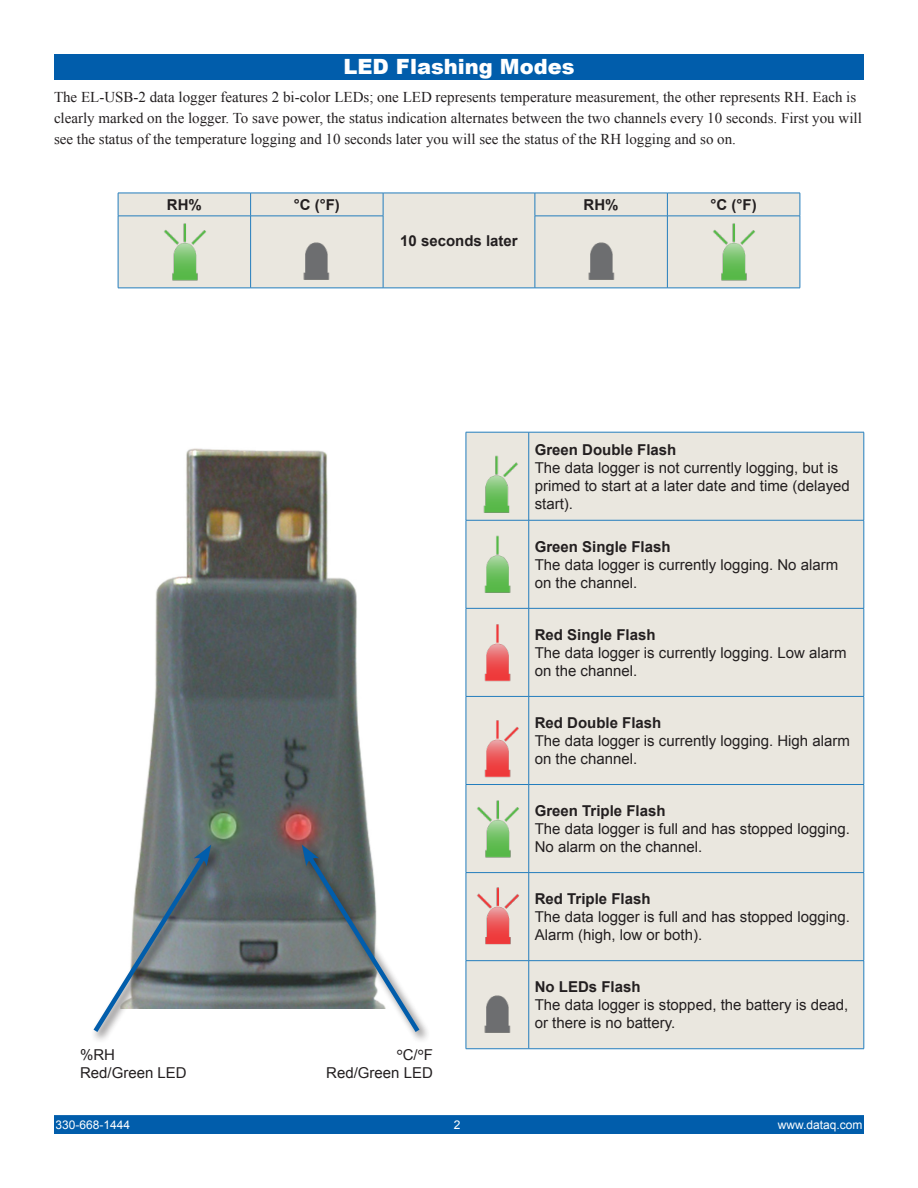
<style>
.page{position:relative;width:918px;height:1188px;background:#fff}
.page>*{position:absolute;margin:0;border:0;box-sizing:border-box;transform-origin:0 0}
.t1{font:900 21px "Arial";color:#fff}
.t2{font:15px/18px "Arial";color:#231f20}
.t3{font:15px/21px "Times New Roman";color:#231f20}
.t4{font:700 15px "Arial";color:#231f20}
.t5{font:12px "Arial";color:#fff}
.s1{font-family:"Times New Roman";font-weight:700}
</style>
<div class="page">
<img style="left:140px;top:448px;width:230px;height:560px">
<div style="left:54px;top:54px;width:810px;height:26px;background:#015dab"></div>
<div style="left:55px;top:1116px;width:808px;height:17px;background:#015dab"></div>
<div style="left:54px;top:1115px;width:810px;height:19px;border:2px solid #015dab"></div>
<div style="left:119px;top:194px;width:681px;height:94px;background:#eae7df"></div>
<hr style="left:118px;top:193px;width:133px;height:1px;background:#237dbd">
<svg style="left:118px;top:193px;width:1px;height:23px"></svg>
<hr style="left:251px;top:193px;width:132px;height:1px;background:#237dbd">
<svg style="left:250px;top:193px;width:1px;height:23px"></svg>
<hr style="left:383px;top:193px;width:152px;height:1px;background:#237dbd">
<svg style="left:383px;top:193px;width:1px;height:23px"></svg>
<hr style="left:535px;top:193px;width:132px;height:1px;background:#237dbd">
<svg style="left:535px;top:193px;width:1px;height:23px"></svg>
<hr style="left:667px;top:193px;width:133px;height:1px;background:#237dbd">
<svg style="left:667px;top:193px;width:1px;height:23px"></svg>
<svg style="left:800px;top:193px;width:1px;height:23px"></svg>
<hr style="left:118px;top:216px;width:133px;height:1px;background:#237dbd">
<hr style="left:118px;top:216px;width:1px;height:72px;background:#237dbd">
<hr style="left:251px;top:216px;width:132px;height:1px;background:#237dbd">
<hr style="left:250px;top:216px;width:1px;height:72px;background:#237dbd">
<hr style="left:383px;top:216px;width:1px;height:72px;background:#237dbd">
<hr style="left:535px;top:216px;width:132px;height:1px;background:#237dbd">
<hr style="left:535px;top:216px;width:1px;height:72px;background:#237dbd">
<hr style="left:667px;top:216px;width:133px;height:1px;background:#237dbd">
<hr style="left:667px;top:216px;width:1px;height:72px;background:#237dbd">
<hr style="left:800px;top:216px;width:1px;height:72px;background:#237dbd">
<hr style="left:118px;top:288px;width:133px;height:1px;background:#237dbd">
<hr style="left:251px;top:288px;width:132px;height:1px;background:#237dbd">
<hr style="left:383px;top:288px;width:152px;height:1px;background:#237dbd">
<hr style="left:535px;top:288px;width:132px;height:1px;background:#237dbd">
<hr style="left:667px;top:288px;width:133px;height:1px;background:#237dbd">
<img style="left:154px;top:222px;width:60px;height:60px">
<img style="left:287px;top:222px;width:60px;height:60px">
<img style="left:571px;top:222px;width:60px;height:60px">
<img style="left:704px;top:222px;width:60px;height:60px">
<div style="left:467px;top:433px;width:397px;height:615px;background:#eae7df"></div>
<hr style="left:466px;top:432px;width:63px;height:1px;background:#237dbd">
<hr style="left:466px;top:432px;width:1px;height:88px;background:#237dbd">
<hr style="left:529px;top:432px;width:335px;height:1px;background:#237dbd">
<hr style="left:528px;top:432px;width:1px;height:88px;background:#237dbd">
<hr style="left:864px;top:432px;width:1px;height:88px;background:#237dbd">
<hr style="left:466px;top:520px;width:63px;height:1px;background:#237dbd">
<hr style="left:466px;top:520px;width:1px;height:88px;background:#237dbd">
<hr style="left:529px;top:520px;width:335px;height:1px;background:#237dbd">
<hr style="left:528px;top:520px;width:1px;height:88px;background:#237dbd">
<hr style="left:864px;top:520px;width:1px;height:88px;background:#237dbd">
<hr style="left:466px;top:608px;width:63px;height:1px;background:#237dbd">
<hr style="left:466px;top:609px;width:1px;height:87px;background:#237dbd">
<hr style="left:529px;top:608px;width:335px;height:1px;background:#237dbd">
<hr style="left:528px;top:609px;width:1px;height:87px;background:#237dbd">
<hr style="left:864px;top:609px;width:1px;height:87px;background:#237dbd">
<hr style="left:466px;top:696px;width:63px;height:1px;background:#237dbd">
<hr style="left:466px;top:697px;width:1px;height:87px;background:#237dbd">
<hr style="left:529px;top:696px;width:335px;height:1px;background:#237dbd">
<hr style="left:528px;top:697px;width:1px;height:87px;background:#237dbd">
<hr style="left:864px;top:697px;width:1px;height:87px;background:#237dbd">
<hr style="left:466px;top:784px;width:63px;height:1px;background:#237dbd">
<hr style="left:466px;top:785px;width:1px;height:87px;background:#237dbd">
<hr style="left:529px;top:784px;width:335px;height:1px;background:#237dbd">
<hr style="left:528px;top:785px;width:1px;height:87px;background:#237dbd">
<hr style="left:864px;top:785px;width:1px;height:87px;background:#237dbd">
<hr style="left:466px;top:872px;width:63px;height:1px;background:#237dbd">
<hr style="left:466px;top:873px;width:1px;height:87px;background:#237dbd">
<hr style="left:529px;top:872px;width:335px;height:1px;background:#237dbd">
<hr style="left:528px;top:873px;width:1px;height:87px;background:#237dbd">
<hr style="left:864px;top:873px;width:1px;height:87px;background:#237dbd">
<hr style="left:466px;top:960px;width:63px;height:1px;background:#237dbd">
<hr style="left:466px;top:961px;width:1px;height:88px;background:#237dbd">
<hr style="left:529px;top:960px;width:335px;height:1px;background:#237dbd">
<hr style="left:528px;top:961px;width:1px;height:88px;background:#237dbd">
<hr style="left:864px;top:961px;width:1px;height:88px;background:#237dbd">
<hr style="left:466px;top:1048px;width:63px;height:1px;background:#237dbd">
<hr style="left:529px;top:1048px;width:335px;height:1px;background:#237dbd">
<img style="left:467px;top:454px;width:60px;height:60px">
<img style="left:467px;top:534px;width:60px;height:60px">
<img style="left:467px;top:622px;width:60px;height:60px">
<img style="left:467px;top:719px;width:60px;height:60px">
<img style="left:467px;top:799px;width:60px;height:60px">
<img style="left:467px;top:887px;width:60px;height:60px">
<img style="left:467px;top:975px;width:60px;height:60px">
<div style="left:91px;top:842px;width:132px;height:201px;background:#231f20;opacity:.75"></div>
<svg style="left:91px;top:845px;width:120px;height:192px"></svg>
<div style="left:298px;top:842px;width:133px;height:201px;background:#231f20;opacity:.75"></div>
<svg style="left:302px;top:845px;width:122px;height:192px"></svg>
<h1 class="t1" style="left:343px;top:52px;width:233px">LED Flashing Modes</h1>
<p class="t3" style="left:54px;top:86px;width:809px">The EL-USB-2 data logger features 2 bi-color LEDs; one LED represents temperature measurement, the other represents RH. Each is clearly marked on the logger. To save power, the status indication alternates between the two channels every 10 seconds. First you will see the status of the temperature logging and 10 seconds later you will see the status of the RH logging and so on.</p>
<p class="t4" style="left:167px;top:195px;width:36px">RH%</p>
<p class="t4" style="left:294px;top:195px;width:48px">°C (°F)</p>
<p class="t4" style="left:400px;top:231px;width:119px">10 seconds later</p>
<p class="t4" style="left:584px;top:195px;width:36px">RH%</p>
<p class="t4" style="left:711px;top:195px;width:48px">°C (°F)</p>
<p class="t2" style="left:80px;top:1046px;width:108px">%RH<br>Red/Green LED</p>
<p class="t2" style="left:326px;top:1046px;width:108px;text-align:right"><span class="s1">°</span>C/<span class="s1">°</span>F<br>Red/Green LED</p>
<p class="t4" style="left:535px;top:440px;width:143px">Green Double Flash</p>
<p class="t2" style="left:535px;top:459px;width:317px">The data logger is not currently logging, but is primed to start at a later date and time (delayed start).</p>
<p class="t4" style="left:535px;top:537px;width:137px">Green Single Flash</p>
<p class="t2" style="left:535px;top:556px;width:305px">The data logger is currently logging. No alarm on the channel.</p>
<p class="t4" style="left:535px;top:625px;width:122px">Red Single Flash</p>
<p class="t2" style="left:535px;top:644px;width:313px">The data logger is currently logging. Low alarm on the channel.</p>
<p class="t4" style="left:535px;top:713px;width:128px">Red Double Flash</p>
<p class="t2" style="left:535px;top:732px;width:317px">The data logger is currently logging. High alarm on the channel.</p>
<p class="t4" style="left:535px;top:801px;width:132px">Green Triple Flash</p>
<p class="t2" style="left:535px;top:820px;width:317px">The data logger is full and has stopped logging.<br>No alarm on the channel.</p>
<p class="t4" style="left:535px;top:889px;width:117px">Red Triple Flash</p>
<p class="t2" style="left:535px;top:908px;width:317px">The data logger is full and has stopped logging.<br>Alarm (high, low or both).</p>
<p class="t4" style="left:535px;top:977px;width:107px">No LEDs Flash</p>
<p class="t2" style="left:535px;top:996px;width:315px">The data logger is stopped, the battery is dead, or there is no battery.</p>
<p class="t5" style="left:56px;top:1117px;width:76px">330-668-1444</p>
<p class="t5" style="left:454px;top:1117px;width:8px">2</p>
<p class="t5" style="left:778px;top:1117px;width:86px">www.dataq.com</p>
</div>
